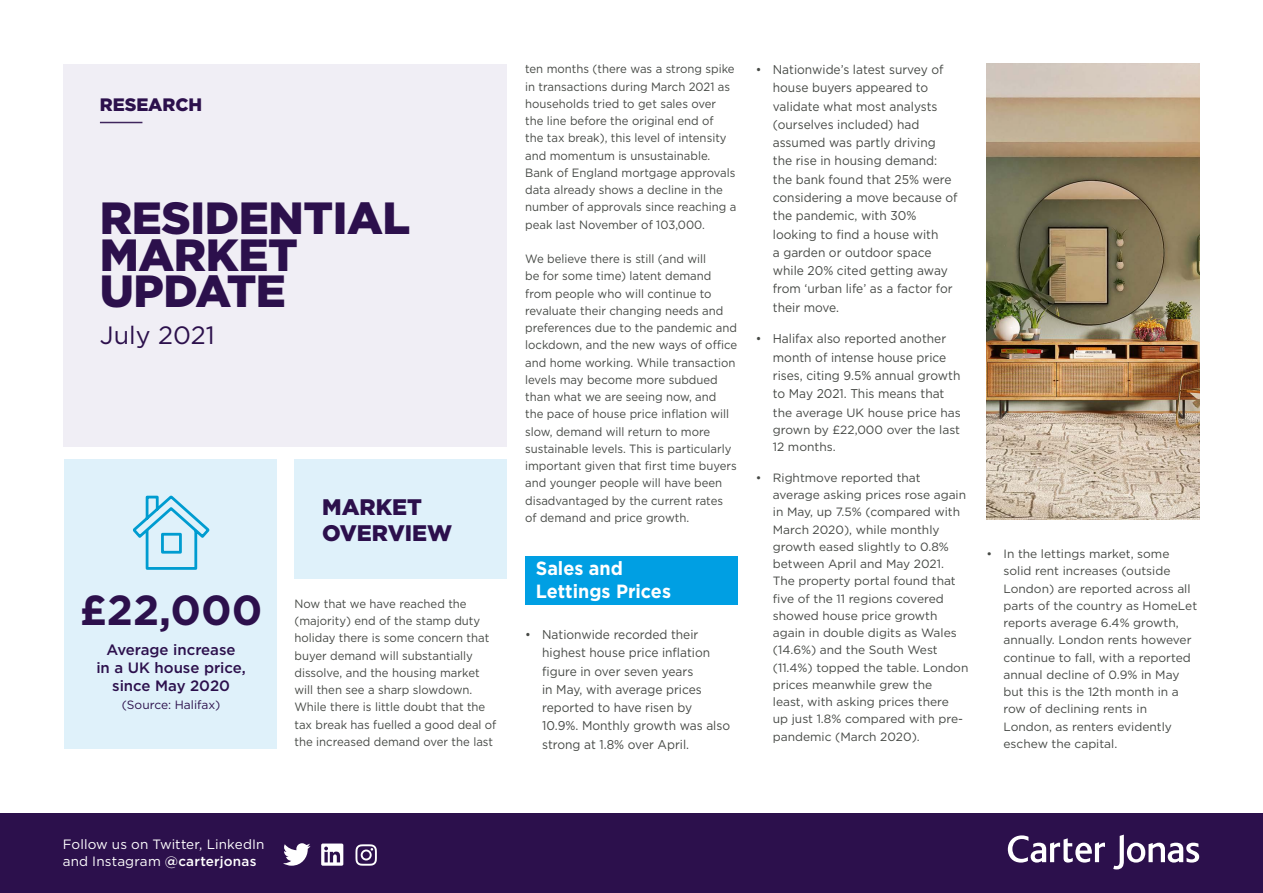
<style>
.page{position:relative;width:1263px;height:893px;background:#fff}
.page>*{position:absolute;margin:0;border:0;box-sizing:border-box;transform-origin:0 0}
.t1{font:900 45px/36.8px "Gotham";letter-spacing:-.01em;color:#2c104c}
.t2{font:700 42px "Gotham";color:#2c104c}
.t3{font:25.05px "Gotham";color:#2c104c}
.t4{font:900 22.5px/25.5px "Gotham";color:#2c104c}
.t5{font:700 19.05px/23px "Gotham";color:#fff;scale:.94 1}
.t6{font:900 18px "Gotham";letter-spacing:-.005em;color:#2c104c}
.t7{font:500 15px/18px "Gotham";color:#2c104c;text-align:center}
.t8{font:13.5px/16.5px "Gotham";letter-spacing:.01em;color:#fff}
.t9{font:12.75px/18.3px "Gotham";color:#464945;scale:.94 1}
.t10{font:12px/17.2px "Gotham";color:#464945;scale:.95 1}
.t11{font:12px/17.2px "Gotham";color:#464945}
.t12{font:12px "Gotham";color:#2c104c}
.s1{font-weight:500}
</style>
<div class="page">
<div style="left:0;top:813px;width:1263px;height:80px;background:#2c104c"></div>
<svg style="left:1113px;top:835px;width:86px;height:34px"></svg>
<svg style="left:1008px;top:835px;width:97px;height:28px"></svg>
<svg style="left:283px;top:843px;width:27px;height:23px"></svg>
<div style="left:321px;top:843px;width:22px;height:23px;background:#fff;border-radius:2px"></div>
<svg style="left:324px;top:847px;width:16px;height:15px"></svg>
<svg style="left:355px;top:844px;width:22px;height:22px"></svg>
<div style="left:64px;top:64px;width:443px;height:382px;background:#f0eef5"></div>
<hr style="left:100px;top:122px;width:42px;height:1px;background:#2c104c">
<div style="left:525px;top:556px;width:213px;height:49px;background:#009fe3"></div>
<div style="left:294px;top:459px;width:213px;height:120px;background:#dff1fa"></div>
<div style="left:64px;top:459px;width:212px;height:289px;background:#dff1fa"></div>
<img style="left:986px;top:64px;width:213px;height:455px">
<svg style="left:133px;top:495px;width:77px;height:75px"></svg>
<h3 class="t6" style="left:100px;top:92px;width:104px">RESEARCH</h3>
<h1 class="t1" style="left:100px;top:199px;width:312px">RESIDENTIAL<br>MARKET<br>UPDATE</h1>
<h3 class="t3" style="left:100px;top:319px;width:116px">July 2021</h3>
<h2 class="t2" style="left:80px;top:582px;width:184px">£22,000</h2>
<p class="t7" style="left:96px;top:641px;width:151px">Average increase<br>in a UK house price, since May 2020</p>
<p class="t12" style="left:122px;top:697px;width:100px">(Source: Halifax)</p>
<h3 class="t4" style="left:322px;top:494px;width:132px">MARKET<br>OVERVIEW</h3>
<p class="t10" style="left:294px;top:595px;width:214px">Now that we have reached the (majority) end of the stamp duty holiday there is some concern that buyer demand will substantially dissolve, and the housing market will then see a sharp slowdown.<br>While there is little doubt that the tax break has fuelled a good deal of the increased demand over the last</p>
<p class="t10" style="left:525px;top:60px;width:224px">ten months (there was a strong spike in transactions during March 2021 as households tried to get sales over the line before the original end of<br>the tax break), this level of intensity and momentum is unsustainable.<br>Bank of England mortgage approvals data already shows a decline in the number of approvals since reaching a peak last November of 103,000.</p>
<p class="t10" style="left:525px;top:250px;width:225px">We believe there is still (and will<br>be for some time) latent demand from people who will continue to revaluate their changing needs and preferences due to the pandemic and lockdown, and the new ways of office and home working. While transaction levels may become more subdued than what we are seeing now, and the pace of house price inflation will slow, demand will return to more sustainable levels. This is particularly important given that first time buyers and younger people will have been disadvantaged by the current rates of demand and price growth.</p>
<h3 class="t5" style="left:536px;top:557px;width:145px">Sales and<br>Lettings Prices</h3>
<p class="t9" style="left:542px;top:625px;width:201px;text-indent:-17px">• Nationwide recorded their highest house price inflation figure in over seven years<br>in May, with average prices reported to have risen by<br>10.9%. Monthly growth was also strong at 1.8% over April.</p>
<p class="t9" style="left:773px;top:60px;width:198px;text-indent:-17px">• Nationwide’s latest survey of house buyers appeared to validate what most analysts (ourselves included) had assumed was partly driving the rise in housing demand: the bank found that 25% were considering a move because of the pandemic, with 30% looking to find a house with<br>a garden or outdoor space while 20% cited getting away from ‘urban life’ as a factor for their move.</p>
<p class="t9" style="left:773px;top:330px;width:201px;text-indent:-17px">• Halifax also reported another month of intense house price rises, citing 9.5% annual growth to May 2021. This means that</p>
<p class="t11" style="left:773px;top:403px;width:189px;text-align:justify">the average UK house price has grown by £22,000 over the last 12 months.</p>
<p class="t11" style="left:773px;top:469px;width:197px;text-indent:-17px">• Rightmove reported that average asking prices rose again in May, up 7.5% (compared with<br>March 2020), while monthly growth eased slightly to 0.8% between April and May 2021.<br>The property portal found that five of the 11 regions covered showed house price growth again in double digits as Wales (14.6%) and the South West (11.4%) topped the table. London prices meanwhile grew the<br>least, with asking prices there<br>up just 1.8% compared with pre&shy;pandemic (March 2020).</p>
<p class="t11" style="left:1003px;top:545px;width:195px;text-indent:-17px">• In the lettings market, some solid rent increases (outside<br>London) are reported across all parts of the country as HomeLet reports average 6.4% growth, annually. London rents however continue to fall, with a reported annual decline of 0.9% in May but this is the 12th month in a row of declining rents in<br>London, as renters evidently eschew the capital.</p>
<p class="t8" style="left:63px;top:836px;width:203px">Follow us on Twitter, LinkedIn and Instagram <span class="s1">@carterjonas</span></p>
</div>
